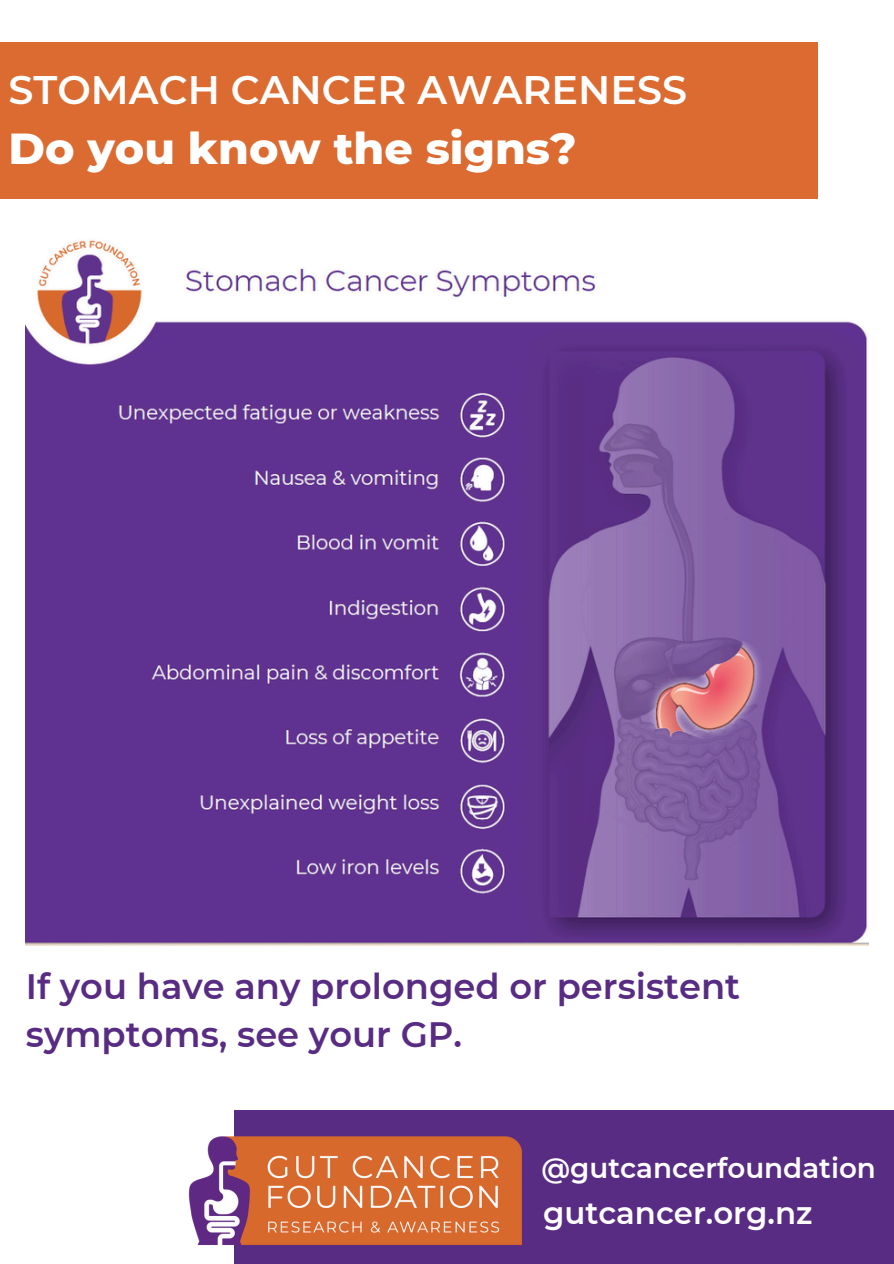
<style>
.page{position:relative;width:894px;height:1264px;background:#fff}
.page>*{position:absolute;margin:0;border:0;box-sizing:border-box;transform-origin:0 0}
.t1{font:800 44.25px "Montserrat";color:#fff}
.t2{font:600 39.75px "Montserrat";color:#fff}
.t3{font:600 35.25px/48.3px "Montserrat";color:#582c83}
.t4{font:600 30.75px "Montserrat";color:#fff}
.t5{font:600 27.75px "Montserrat";color:#fff}
</style>
<div class="page">
<div style="left:0;top:42px;width:817px;height:157px;background:#db6b30"></div>
<img style="left:26px;top:240px;width:841px;height:705px">
<div style="left:234px;top:1110px;width:659px;height:153px;background:#582c83"></div>
<img style="left:188px;top:1136px;width:334px;height:109px">
<h2 class="t2" style="left:9px;top:66px;width:680px">STOMACH CANCER AWARENESS</h2>
<h2 class="t1" style="left:9px;top:121px;width:569px">Do you know the signs?</h2>
<p class="t3" style="left:26px;top:962px;width:715px">If you have any prolonged or persistent symptoms, see your GP.</p>
<p class="t5" style="left:541px;top:1150px;width:336px">@gutcancerfoundation</p>
<p class="t4" style="left:543px;top:1193px;width:271px">gutcancer.org.nz</p>
</div>
